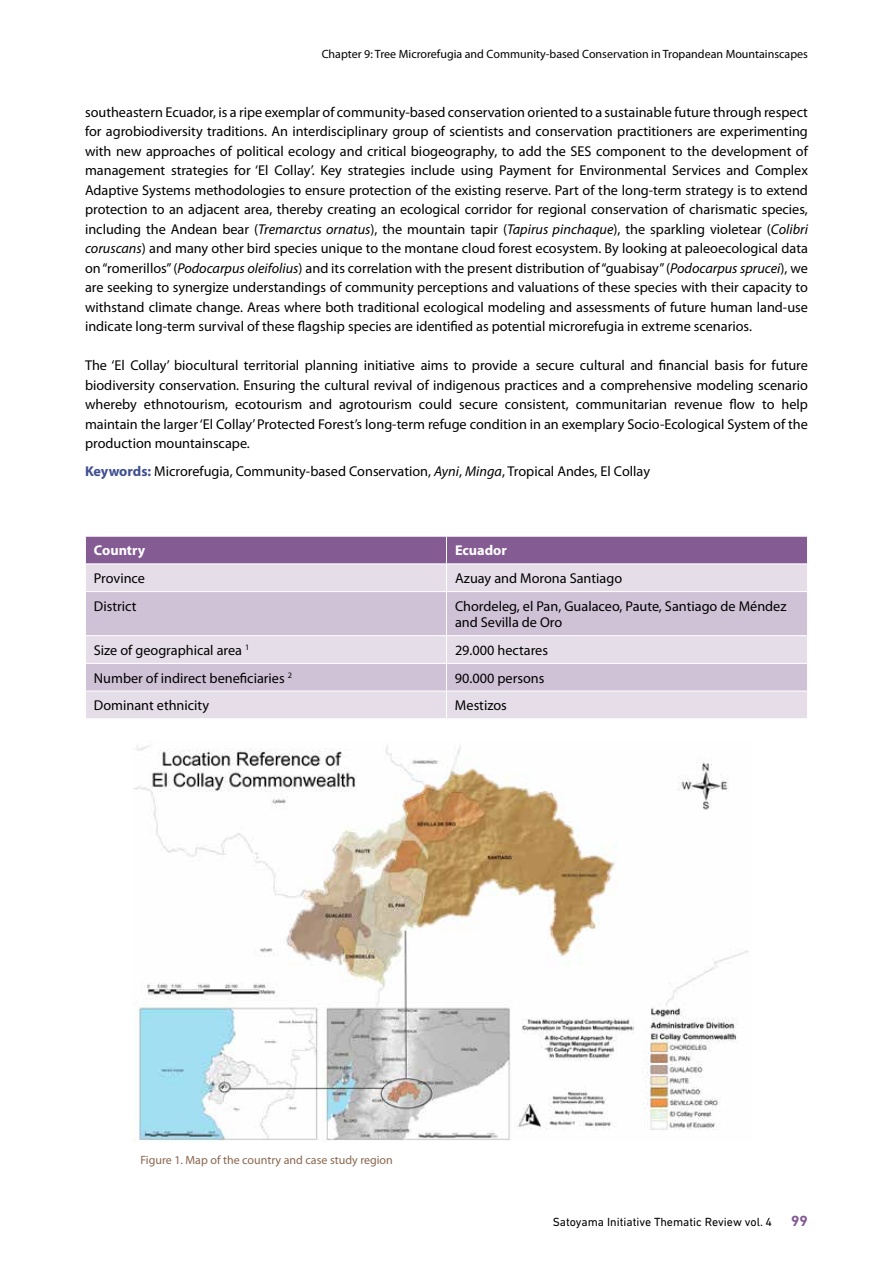
<style>
.page{position:relative;width:893px;height:1263px;background:#fff}
.page>*{position:absolute;margin:0;border:0;box-sizing:border-box;transform-origin:0 0}
.t1{font:700 15px "DIN Next LT Pro";color:#855b94}
.t2{font:14.25px/19.5px "Myriad Pro";color:#000;text-align:justify}
.t3{font:700 14.25px "Myriad Pro";color:#fff}
.t4{font:12px "Myriad Pro";color:#000}
.t5{font:12px "Myriad Pro";color:#89674e}
.t6{font:12px "DIN Next LT Pro";color:#000}
.s1{font-style:italic}
.s2{font-weight:700;color:#414f91}
</style>
<div class="page">
<img style="left:134px;top:745px;width:615px;height:396px">
<div style="left:86px;top:692px;width:721px;height:26px;background:#e5dde8"></div>
<svg style="left:86px;top:592px;width:721px;height:99px;background:#d6c9db"></svg>
<svg style="left:85px;top:536px;width:723px;height:55px;background:#b79ebf"></svg>
<hr style="left:85px;top:563px;width:361px;height:1px;background:#fff">
<hr style="left:446px;top:563px;width:362px;height:1px;background:#fff">
<hr style="left:446px;top:592px;width:1px;height:43px;background:#fff">
<hr style="left:85px;top:635px;width:361px;height:1px;background:#fff">
<hr style="left:446px;top:635px;width:362px;height:1px;background:#fff">
<hr style="left:85px;top:663px;width:361px;height:1px;background:#fff">
<hr style="left:446px;top:663px;width:362px;height:1px;background:#fff">
<svg style="left:446px;top:636px;width:1px;height:82px"></svg>
<hr style="left:446px;top:691px;width:362px;height:1px;background:#fff">
<p class="t4" style="left:322px;top:46px;width:488px">Chapter 9: Tree Microrefugia and Community-based Conservation in Tropandean Mountainscapes</p>
<p class="t2" style="left:85px;top:102px;width:724px">southeastern Ecuador, is a ripe exemplar of community-based conservation oriented to a sustainable future through respect for agrobiodiversity traditions. An interdisciplinary group of scientists and conservation practitioners are experimenting with new approaches of political ecology and critical biogeography, to add the SES component to the development of management strategies for ‘El Collay’. Key strategies include using Payment for Environmental Services and Complex Adaptive Systems methodologies to ensure protection of the existing reserve. Part of the long-term strategy is to extend protection to an adjacent area, thereby creating an ecological corridor for regional conservation of charismatic species, including the Andean bear (<span class="s1">Tremarctus ornatus</span>), the mountain tapir (<span class="s1">Tapirus pinchaque</span>), the sparkling violetear (<span class="s1">Colibri coruscans</span>) and many other bird species unique to the montane cloud forest ecosystem. By looking at paleoecological data on “romerillos” (<span class="s1">Podocarpus oleifolius</span>) and its correlation with the present distribution of “guabisay” (<span class="s1">Podocarpus sprucei</span>), we are seeking to synergize understandings of community perceptions and valuations of these species with their capacity to withstand climate change. Areas where both traditional ecological modeling and assessments of future human land-use indicate long-term survival of these flagship species are identified as potential microrefugia in extreme scenarios.</p>
<p class="t2" style="left:85px;top:356px;width:724px">The ‘El Collay’ biocultural territorial planning initiative aims to provide a secure cultural and financial basis for future biodiversity conservation. Ensuring the cultural revival of indigenous practices and a comprehensive modeling scenario whereby ethnotourism, ecotourism and agrotourism could secure consistent, communitarian revenue flow to help maintain the larger ‘El Collay’ Protected Forest’s long-term refuge condition in an exemplary Socio-Ecological System of the production mountainscape.</p>
<p class="t2" style="left:85px;top:462px;width:566px"><span class="s2">Keywords:</span> Microrefugia, Community-based Conservation, <span class="s1">Ayni</span>, <span class="s1">Minga</span>, Tropical Andes, El Collay</p>
<p class="t3" style="left:94px;top:541px;width:53px">Country</p>
<p class="t3" style="left:455px;top:541px;width:53px">Ecuador</p>
<p class="t2" style="left:94px;top:568px;width:53px">Province</p>
<p class="t2" style="left:455px;top:568px;width:169px">Azuay and Morona Santiago</p>
<p class="t2" style="left:94px;top:596px;width:44px">District</p>
<p class="t2" style="left:455px;top:598px;width:333px;line-height:16.4px">Chordeleg, el Pan, Gualaceo, Paute, Santiago de Méndez and Sevilla de Oro</p>
<p class="t2" style="left:94px;top:640px;width:157px">Size of geographical area <sup>1</sup></p>
<p class="t2" style="left:455px;top:640px;width:95px">29.000 hectares</p>
<p class="t2" style="left:94px;top:668px;width:200px">Number of indirect beneficiaries <sup>2</sup></p>
<p class="t2" style="left:455px;top:668px;width:91px">90.000 persons</p>
<p class="t2" style="left:94px;top:695px;width:117px">Dominant ethnicity</p>
<p class="t2" style="left:455px;top:695px;width:53px">Mestizos</p>
<p class="t5" style="left:140px;top:1152px;width:254px">Figure 1. Map of the country and case study region</p>
<p class="t6" style="left:553px;top:1215px;width:221px">Satoyama Initiative Thematic Review vol. 4</p>
<p class="t1" style="left:791px;top:1212px;width:18px">99</p>
</div>
